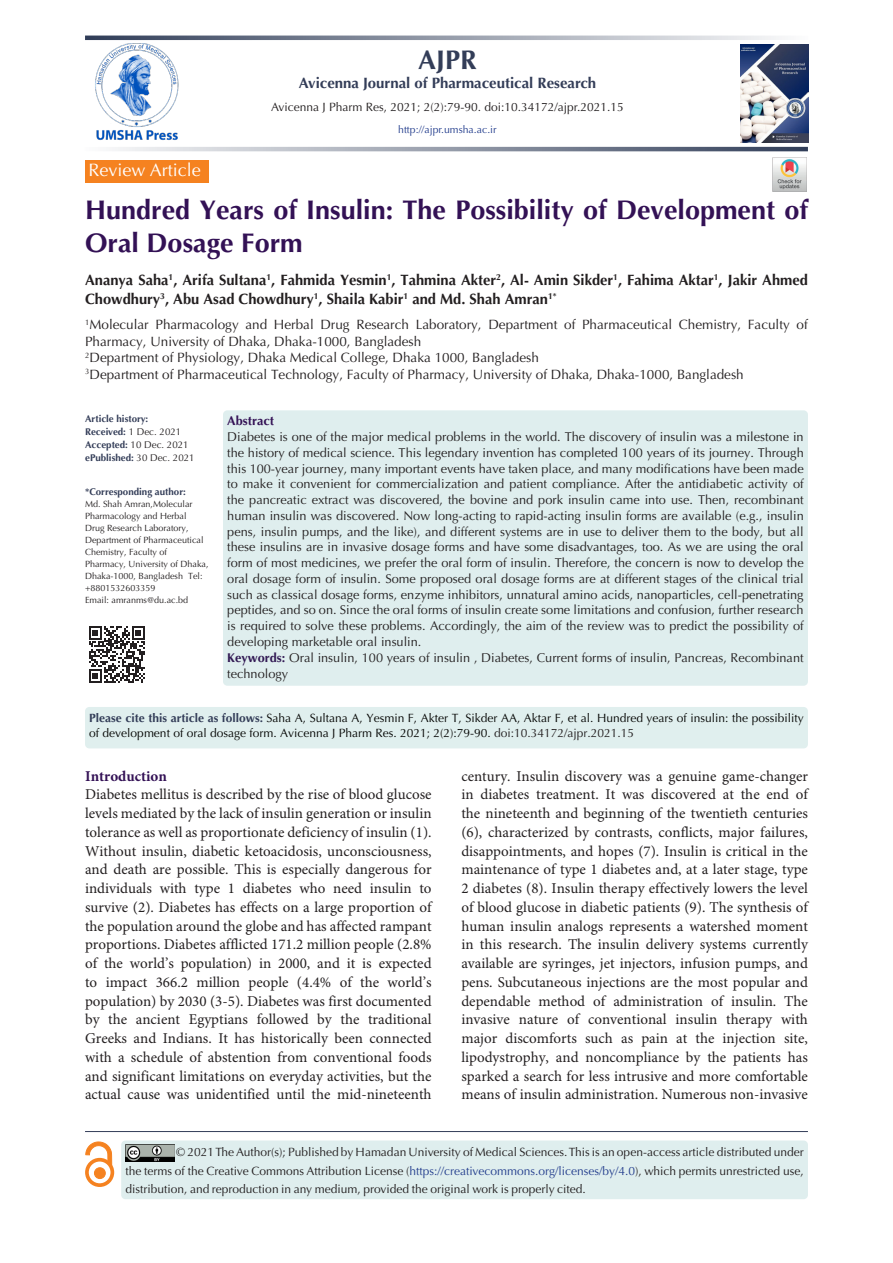
<style>
.page{position:relative;width:893px;height:1263px;background:#fff}
.page>*{position:absolute;margin:0;border:0;box-sizing:border-box;transform-origin:0 0}
.t1{font:700 27px/33px "Optima LT Std";color:#315}
.t2{font:700 27px "Optima LT Std";color:#333d58}
.t3{font:18px "Optima LT Std";color:#fff}
.t4{font:15px/18.8px "Minion Pro";color:#231f20;text-align:justify}
.t5{font:700 15px/19.5px "Optima LT Std";color:#231f20}
.t6{font:700 15px "Optima LT Std";color:#333d58}
.heading_1{font:700 15px "Minion Pro";color:#315}
.t7{font:13.5px/16.5px "Optima LT Std";color:#231f20}
.t8{font:12.75px/15.8px "Optima LT Std";color:#231f20;text-align:justify}
.t9{font:700 12.75px "Optima LT Std";color:#315}
.t10{font:12px/18px "Optima LT Std";color:#221e1f;text-align:justify}
.t11{font:12px/15px "Optima LT Std";color:#040503}
.t12{font:12px "Optima LT Std";color:#231f20}
.Body_Text{font:10.5px "Optima LT Std";color:#253f8e}
.t13{font:700 9.75px "Optima LT Std";color:#333d58}
.t14{font:9.75px "Optima LT Std";color:#231f20}
.t15{font:9px/12px "Optima LT Std";color:#231f20}
.s1{font-weight:400;color:#231f20}
.s2{font-weight:700;color:#333d58}
.s3{font-weight:700;color:#321a54}
.s4{color:#231f20}
.s5{color:#253f8e}
</style>
<div class="page">
<hr style="left:85px;top:1131px;width:723px;height:1px;background:#333d58">
<div style="left:121px;top:1140px;width:687px;height:59px;background:#dfeeee;border-radius:4px"></div>
<img style="left:125px;top:1145px;width:49px;height:17px">
<div style="left:85px;top:160px;width:123px;height:22px;background:#f58220"></div>
<img style="left:773px;top:158px;width:34px;height:34px">
<div style="left:85px;top:707px;width:723px;height:41px;background:#e0efee;border-radius:4px"></div>
<svg style="left:115px;top:147px;width:693px;height:4px;background:#9198a6"></svg>
<svg style="left:85px;top:36px;width:694px;height:4px;background:#9198a6"></svg>
<div style="left:223px;top:410px;width:585px;height:276px;background:#dfeeee;border-radius:4px"></div>
<div style="left:94px;top:1168px;width:11px;height:10px;background:#f58220;border-radius:50%"></div>
<div style="left:94px;top:1167px;width:11px;height:12px;border:1px solid #f58220;border-radius:50%"></div>
<div style="left:85px;top:1158px;width:29px;height:29px;border:4px solid #f58220;border-radius:50%"></div>
<svg style="left:86px;top:1142px;width:26px;height:24px"></svg>
<img style="left:95px;top:43px;width:84px;height:97px">
<img style="left:741px;top:45px;width:67px;height:97px">
<svg style="left:89px;top:626px;width:56px;height:56px"></svg>
<p class="t3" style="left:88px;top:160px;width:114px">Review Article</p>
<p class="t2" style="left:418px;top:44px;width:60px">AJPR</p>
<p class="t6" style="left:299px;top:74px;width:299px">Avicenna Journal of Pharmaceutical Research</p>
<p class="t12" style="left:271px;top:100px;width:354px">Avicenna J Pharm Res, 2021; 2(2):79-90. doi:10.34172/ajpr.2021.15</p>
<p class="Body_Text" style="left:398px;top:124px;width:100px">http://ajpr.umsha.ac.ir</p>
<p class="t1" style="left:85px;top:194px;width:724px">Hundred Years of Insulin: The Possibility of Development of<br>Oral Dosage Form</p>
<p class="t5" style="left:85px;top:270px;width:724px">Ananya Saha<sup>1</sup>, Arifa Sultana<sup>1</sup>, Fahmida Yesmin<sup>1</sup>, Tahmina Akter<sup>2</sup>, Al- Amin Sikder<sup>1</sup>, Fahima Aktar<sup>1</sup>, Jakir Ahmed<br>Chowdhury<sup>3</sup>, Abu Asad Chowdhury<sup>1</sup>, Shaila Kabir<sup>1</sup> and Md. Shah Amran<sup>1*</sup></p>
<p class="t7" style="left:85px;top:316px;width:724px"><sup>1</sup>Molecular Pharmacology and Herbal Drug Research Laboratory, Department of Pharmaceutical Chemistry, Faculty of<br>Pharmacy, University of Dhaka, Dhaka-1000, Bangladesh</p>
<p class="t7" style="left:85px;top:349px;width:455px"><sup>2</sup>Department of Physiology, Dhaka Medical College, Dhaka 1000, Bangladesh</p>
<p class="t7" style="left:85px;top:366px;width:660px"><sup>3</sup>Department of Pharmaceutical Technology, Faculty of Pharmacy, University of Dhaka, Dhaka-1000, Bangladesh</p>
<p class="t13" style="left:85px;top:413px;width:65px">Article history:</p>
<p class="t13" style="left:85px;top:426px;width:98px">Received: <span class="s1">1 Dec. 2021</span></p>
<p class="t14" style="left:85px;top:439px;width:105px"><span class="s2">Accepted:</span> 10 Dec. 2021</p>
<p class="t13" style="left:85px;top:452px;width:111px">ePublished: <span class="s1">30 Dec. 2021</span></p>
<p class="t13" style="left:85px;top:486px;width:102px">*Corresponding author:</p>
<p class="t15" style="left:85px;top:498px;width:125px">Md. Shah Amran,Molecular<br>Pharmacology and Herbal<br>Drug Research Laboratory,<br>Department of Pharmaceutical<br>Chemistry, Faculty of<br>Pharmacy, University of Dhaka,<br>Dhaka-1000, Bangladesh Tel: +8801532603359</p>
<p class="t15" style="left:85px;top:594px;width:105px">Email: amranms@du.ac.bd</p>
<p class="t9" style="left:227px;top:414px;width:48px">Abstract</p>
<p class="t8" style="left:227px;top:429px;width:578px">Diabetes is one of the major medical problems in the world. The discovery of insulin was a milestone in the history of medical science. This legendary invention has completed 100 years of its journey. Through this 100-year journey, many important events have taken place, and many modifications have been made to make it convenient for commercialization and patient compliance. After the antidiabetic activity of the pancreatic extract was discovered, the bovine and pork insulin came into use. Then, recombinant human insulin was discovered. Now long-acting to rapid-acting insulin forms are available (e.g., insulin pens, insulin pumps, and the like), and different systems are in use to deliver them to the body, but all these insulins are in invasive dosage forms and have some disadvantages, too. As we are using the oral form of most medicines, we prefer the oral form of insulin. Therefore, the concern is now to develop the oral dosage form of insulin. Some proposed oral dosage forms are at different stages of the clinical trial such as classical dosage forms, enzyme inhibitors, unnatural amino acids, nanoparticles, cell-penetrating peptides, and so on. Since the oral forms of insulin create some limitations and confusion, further research is required to solve these problems. Accordingly, the aim of the review was to predict the possibility of developing marketable oral insulin.</p>
<p class="t8" style="left:227px;top:650px;width:578px"><span class="s3">Keywords:</span> Oral insulin, 100 years of insulin , Diabetes, Current forms of insulin, Pancreas, Recombinant technology</p>
<p class="t11" style="left:89px;top:710px;width:716px"><span class="s2">Please cite this article as follows:</span> Saha A, Sultana A, Yesmin F, Akter T, Sikder AA, Aktar F, et al. Hundred years of insulin: the possibility of development of oral dosage form. Avicenna J Pharm Res. 2021; 2(2):79-90. <span class="s4">doi:10.34172/ajpr.2021.15</span></p>
<p class="heading_1" style="left:85px;top:765px;width:83px">Introduction</p>
<p class="t4" style="left:85px;top:786px;width:348px">Diabetes mellitus is described by the rise of blood glucose levels mediated by the lack of insulin generation or insulin tolerance as well as proportionate deficiency of insulin (1).<br>Without insulin, diabetic ketoacidosis, unconsciousness, and death are possible. This is especially dangerous for individuals with type 1 diabetes who need insulin to survive (2). Diabetes has effects on a large proportion of the population around the globe and has affected rampant proportions. Diabetes afflicted 171.2 million people (2.8% of the world’s population) in 2000, and it is expected to impact 366.2 million people (4.4% of the world’s population) by 2030 (3-5). Diabetes was first documented by the ancient Egyptians followed by the traditional Greeks and Indians. It has historically been connected with a schedule of abstention from conventional foods and significant limitations on everyday activities, but the actual cause was unidentified until the mid-nineteenth</p>
<p class="t4" style="left:461px;top:767px;width:348px">century. Insulin discovery was a genuine game-changer in diabetes treatment. It was discovered at the end of the nineteenth and beginning of the twentieth centuries (6), characterized by contrasts, conflicts, major failures, disappointments, and hopes (7). Insulin is critical in the maintenance of type 1 diabetes and, at a later stage, type 2 diabetes (8). Insulin therapy effectively lowers the level of blood glucose in diabetic patients (9). The synthesis of human insulin analogs represents a watershed moment in this research. The insulin delivery systems currently available are syringes, jet injectors, infusion pumps, and pens. Subcutaneous injections are the most popular and dependable method of administration of insulin. The invasive nature of conventional insulin therapy with major discomforts such as pain at the injection site, lipodystrophy, and noncompliance by the patients has sparked a search for less intrusive and more comfortable means of insulin administration. Numerous non-invasive</p>
<p class="t10" style="left:125px;top:1143px;width:680px;text-indent:51px"><span class="s4">© 2021 The Author(s); Published by Hamadan University of Medical Sciences.</span> This is an open-access article distributed under the terms of the Creative Commons Attribution License (<span class="s5">https://creativecommons.org/licenses/by/4.0</span>), which permits unrestricted use, distribution, and reproduction in any medium, provided the original work is properly cited.</p>
</div>
